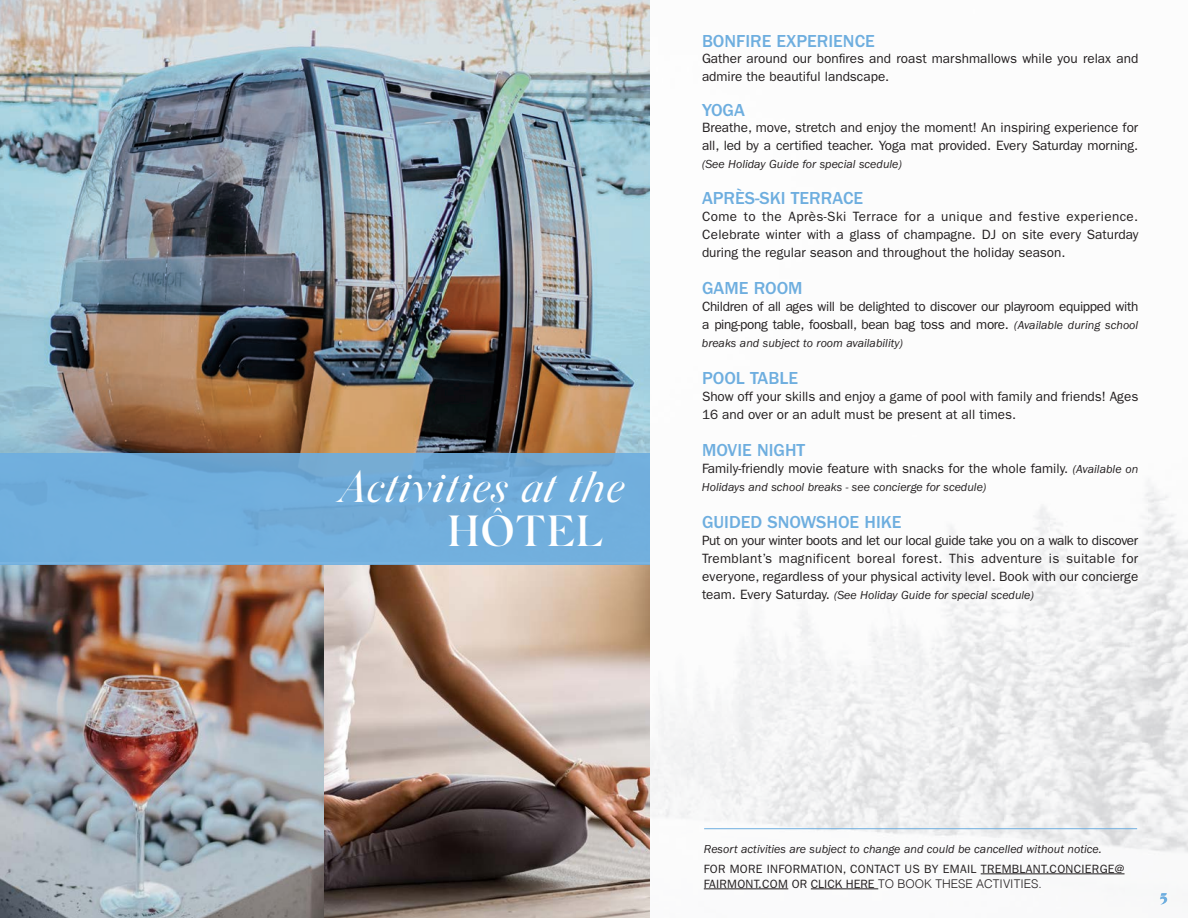
<style>
.page{position:relative;width:1188px;height:918px;background:#fff}
.page>*{position:absolute;margin:0;border:0;box-sizing:border-box;transform-origin:0 0}
.t1{font:italic 43.5px "Silk Serif";color:#fff}
.t2{font:500 43.5px "Silk Serif";color:#fff}
.t3{font:500 18px "ITC Franklin Gothic Std";color:#6eaedf}
.t4{font:900 15px "Silk Serif";color:#6eaedf}
.t5{font:13.5px/18px "ITC Franklin Gothic Std";color:#231f20}
.t6{font:13.5px/18px "ITC Franklin Gothic Std";letter-spacing:-.025em;color:#231f20}
.t7{font:italic 12px "ITC Franklin Gothic Std";color:#231f20}
.t8{font:12px/15px "ITC Franklin Gothic Std";letter-spacing:.025em;color:#231f20}
.s1{font-style:italic;font-size:12px}
.s2{font-style:normal;font-size:13.5px}
.s3{font-family:"Helvetica";font-weight:300}
</style>
<div class="page">
<img style="left:649px;top:0;width:539px;height:918px">
<img style="left:0;top:0;width:649px;height:453px">
<img style="left:0;top:565px;width:649px;height:353px">
<div style="left:0;top:453px;width:649px;height:112px;background:#6eaedf"></div>
<hr style="left:981px;top:874px;width:144px;height:1px;background:#231f20">
<hr style="left:704px;top:889px;width:84px;height:1px;background:#231f20">
<hr style="left:811px;top:889px;width:67px;height:1px;background:#231f20">
<hr style="left:704px;top:828px;width:433px;height:1px;background:#6eaedf">
<p class="t1" style="left:340px;top:462px;width:286px">Activities at the</p>
<p class="t2" style="left:447px;top:506px;width:158px">HÔTEL</p>
<p class="t3" style="left:702px;top:31px;width:174px">BONFIRE EXPERIENCE</p>
<p class="t5" style="left:702px;top:50px;width:438px">Gather around our bonfires and roast marshmallows while you relax and admire the beautiful landscape.</p>
<p class="t3" style="left:702px;top:100px;width:45px">YOGA</p>
<p class="t5" style="left:702px;top:119px;width:438px">Breathe, move, stretch and enjoy the moment! An inspiring experience for all, led by a certified teacher. Yoga mat provided. Every Saturday morning.</p>
<p class="t7" style="left:702px;top:158px;width:201px">(See Holiday Guide for special scedule)</p>
<p class="t3" style="left:702px;top:188px;width:163px">APRÈS-SKI TERRACE</p>
<p class="t5" style="left:702px;top:207px;width:438px;text-align:justify">Come to the Après-Ski Terrace for a unique and festive experience.<br>Celebrate winter with a glass of champagne. DJ on site every Saturday during the regular season and throughout the holiday season.</p>
<p class="t3" style="left:702px;top:278px;width:102px">GAME ROOM</p>
<p class="t6" style="left:702px;top:297px;width:438px">Children of all ages will be delighted to discover our playroom equipped with a ping-pong table, foosball, bean bag toss and more. <span class="s1">(Available during school</span></p>
<p class="t7" style="left:702px;top:336px;width:202px">breaks and subject to room availability)</p>
<p class="t3" style="left:702px;top:368px;width:98px">POOL TABLE</p>
<p class="t5" style="left:702px;top:387px;width:438px">Show off your skills and enjoy a game of pool with family and friends! Ages<br>16 and over or an adult must be present at all times.</p>
<p class="t3" style="left:702px;top:440px;width:105px">MOVIE NIGHT</p>
<p class="t5" style="left:702px;top:459px;width:438px">Family-friendly movie feature with snacks for the whole family. <span class="s1">(Available on</span></p>
<p class="t7" style="left:702px;top:480px;width:286px">Holidays and school breaks - see concierge for scedule)</p>
<p class="t3" style="left:702px;top:512px;width:201px">GUIDED SNOWSHOE HIKE</p>
<p class="t5" style="left:702px;top:531px;width:438px;text-align:justify">Put on your winter boots and let our local guide take you on a walk to discover Tremblant’s magnificent boreal forest. This adventure is suitable for everyone, regardless of your physical activity level. Book with our concierge</p>
<p class="t7" style="left:702px;top:588px;width:333px"><span class="s2">team. Every Saturday.</span> (See Holiday Guide for special scedule)</p>
<p class="t7" style="left:704px;top:843px;width:399px">Resort activities are subject to change and could be cancelled without notice.</p>
<p class="t8" style="left:704px;top:861px;width:422px">FOR MORE INFORMATION, CONTACT US BY EMAIL TREMBLANT.CONCIERGE@<br>FAIRMONT.COM OR CLICK HERE <span class="s3">TO BOOK THESE ACTIVITIES.</span></p>
<p class="t4" style="left:1160px;top:890px;width:10px">5</p>
</div>
